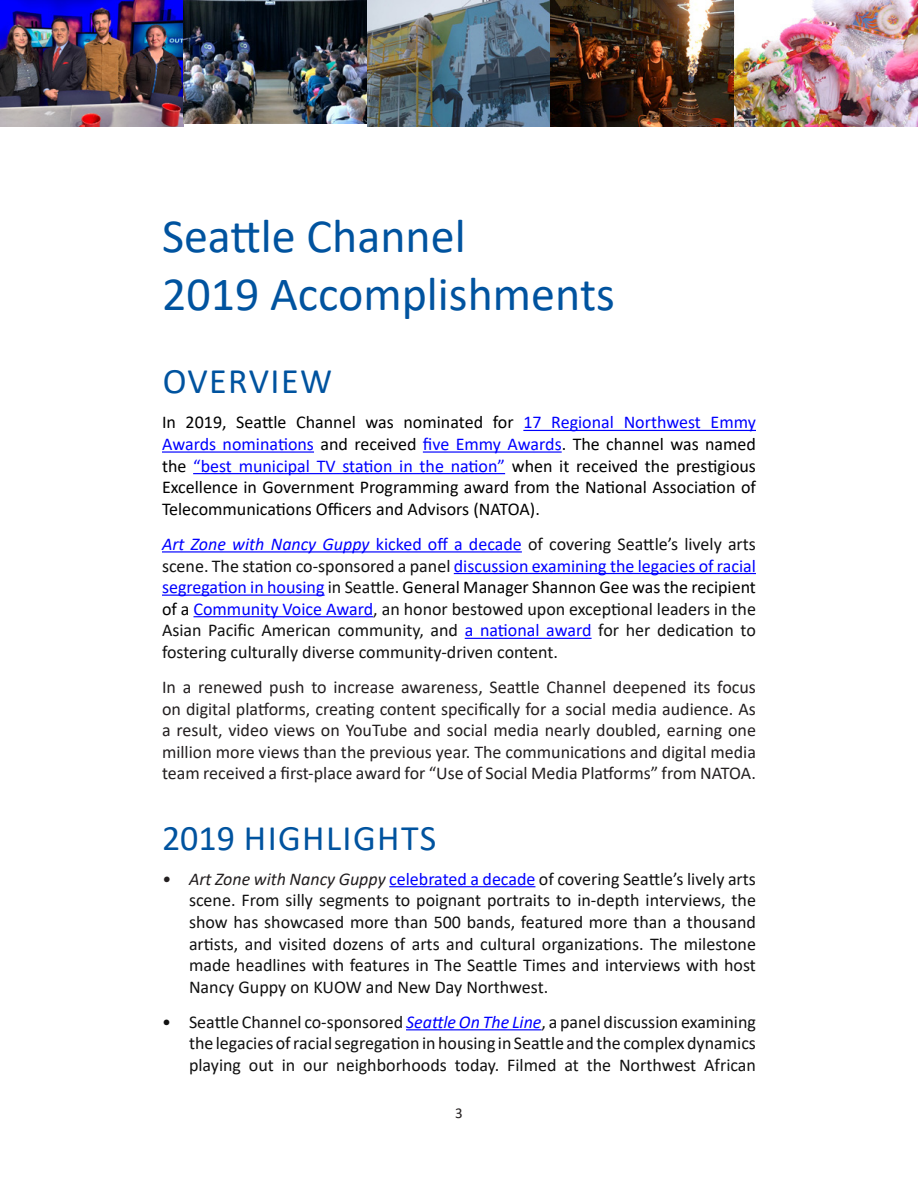
<style>
.page{position:relative;width:918px;height:1188px;background:#fff}
.page>*{position:absolute;margin:0;border:0;box-sizing:border-box;transform-origin:0 0}
.t1{font:48px/57.6px "Calibri";color:#00539f}
.t2{font:36px "Calibri";letter-spacing:.04em;color:#00539f}
.Body{font:18px/21.6px "Calibri";color:#111;text-align:justify}
.Body-2{font:18px/21.6px "Calibri";color:#231f20;text-align:justify}
.Body-3{font:18px/21.6px "Calibri";color:#000;text-align:justify}
.t3{font:15px "Calibri";color:#231f20}
.s1{color:#00f}
.s2{font-style:italic;color:#00f}
.s3{color:#000}
.s4{font-style:italic;color:#231f20}
</style>
<div class="page">
<img style="left:0;top:0;width:184px;height:126px">
<img style="left:184px;top:0;width:183px;height:123px">
<img style="left:367px;top:0;width:551px;height:126px">
<hr style="left:523px;top:430px;width:233px;height:1px;background:#00f">
<hr style="left:162px;top:451px;width:152px;height:2px;background:#00f">
<hr style="left:423px;top:451px;width:139px;height:2px;background:#00f">
<hr style="left:193px;top:473px;width:312px;height:1px;background:#00f">
<hr style="left:162px;top:551px;width:360px;height:2px;background:#00f">
<hr style="left:454px;top:573px;width:302px;height:1px;background:#00f">
<hr style="left:162px;top:595px;width:163px;height:1px;background:#00f">
<hr style="left:193px;top:616px;width:180px;height:1px;background:#00f">
<hr style="left:465px;top:638px;width:127px;height:1px;background:#00f">
<hr style="left:389px;top:886px;width:146px;height:1px;background:#00f">
<hr style="left:406px;top:1029px;width:136px;height:1px;background:#00f">
<h2 class="t1" style="left:162px;top:206px;width:454px">Seattle Channel<br>2019 Accomplishments</h2>
<h3 class="t2" style="left:163px;top:356px;width:171px">OVERVIEW</h3>
<p class="Body-3" style="left:162px;top:411px;width:596px">In 2019, Seattle Channel was nominated for <span class="s1">17 Regional Northwest Emmy Awards nominations</span> and received <span class="s1">five Emmy Awards</span>. The channel was named the <span class="s1">“best municipal TV station in the nation”</span> when it received the prestigious Excellence in Government Programming award from the National Association of Telecommunications Officers and Advisors (NATOA).</p>
<p class="Body" style="left:162px;top:533px;width:596px"><span class="s2">Art Zone with Nancy Guppy</span> <span class="s1">kicked off a decade</span> of covering Seattle’s lively arts scene. The station co-sponsored a panel <span class="s1">discussion examining the legacies of racial segregation in housing</span> in Seattle. <span class="s3">General Manager Shannon Gee was the recipient of a</span> <span class="s1">Community Voice Award</span>, an honor bestowed upon exceptional leaders in the Asian Pacific American community, and <span class="s1">a national award</span> for her dedication to fostering culturally diverse community-driven content.</p>
<p class="Body-2" style="left:162px;top:676px;width:596px">In a renewed push to increase awareness, Seattle Channel deepened its focus on digital platforms, creating content specifically for a social media audience. As a result, video views on YouTube and social media nearly doubled, earning one million more views than the previous year. The communications and digital media team received a first-place award for “Use of Social Media Platforms” from NATOA.</p>
<h3 class="t2" style="left:162px;top:813px;width:276px">2019 HIGHLIGHTS</h3>
<p class="Body" style="left:189px;top:867px;width:569px;text-indent:-27px"><span class="s4">• Art Zone with Nancy Guppy</span> <span class="s1">celebrated a decade</span> of covering Seattle’s lively arts scene. From silly segments to poignant portraits to in-depth interviews, the show has showcased more than 500 bands, featured more than a thousand artists, and visited dozens of arts and cultural organizations. The milestone made headlines with features in The Seattle Times and interviews with host Nancy Guppy on KUOW and New Day Northwest.</p>
<p class="Body" style="left:189px;top:1011px;width:568px;text-indent:-27px">• Seattle Channel co-sponsored <span class="s2">Seattle On The Line</span>, a panel discussion examining the legacies of racial segregation in housing in Seattle and the complex dynamics playing out in our neighborhoods today. Filmed at the Northwest African</p>
<p class="t3" style="left:455px;top:1103px;width:9px">3</p>
</div>
